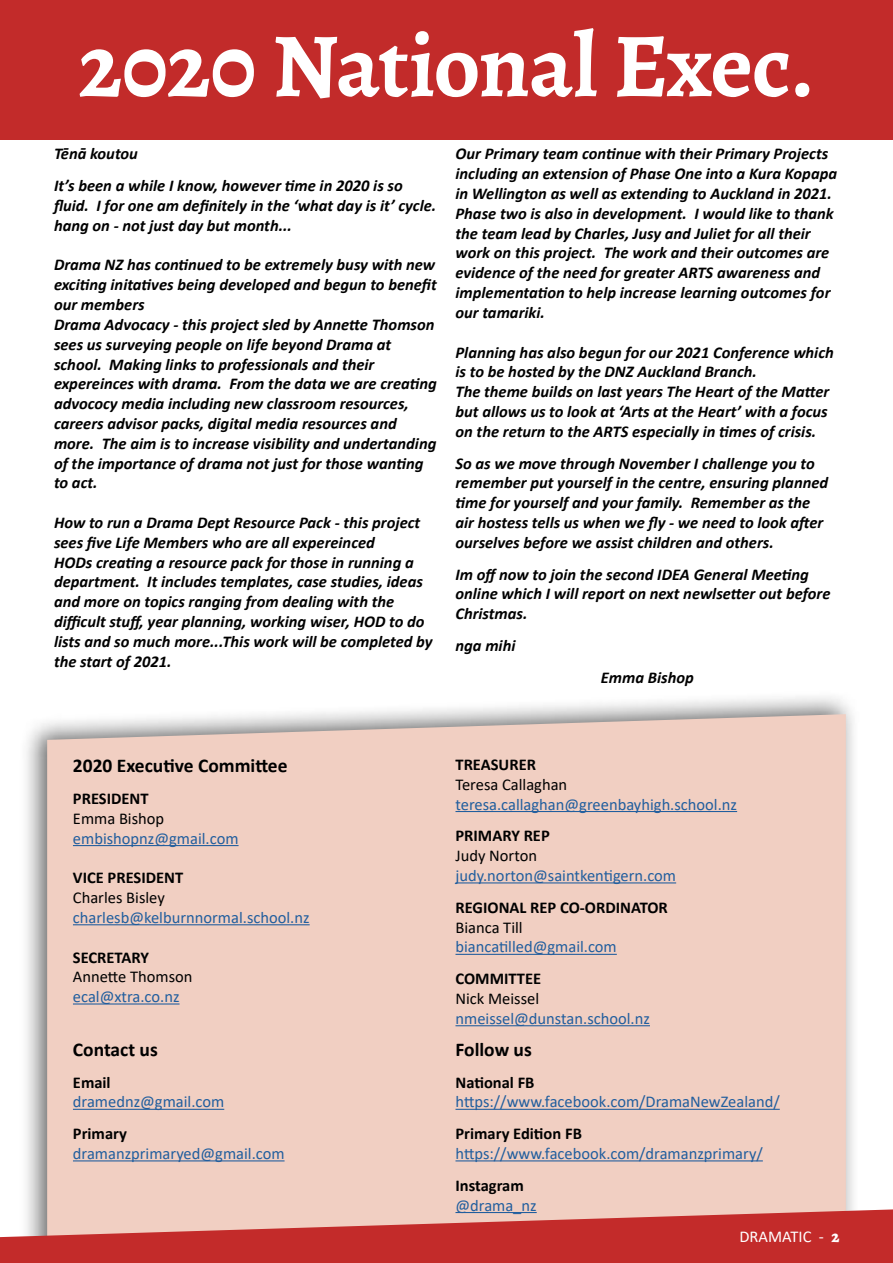
<style>
.page{position:relative;width:893px;height:1263px;background:#fff}
.page>*{position:absolute;margin:0;border:0;box-sizing:border-box;transform-origin:0 0}
.t1{font:700 91.5px "Alegreya";letter-spacing:-.015em;color:#fff}
.t2{font:700 19.5px "Calibri";color:#000}
.t3{font:italic 700 16.5px/19.8px "Calibri";color:#000}
.t4{font:16.5px "Calibri";color:#215e9e}
.t5{font:700 16.5px "Calibri";color:#000}
.t6{font:16.5px "Calibri";color:#000}
.t7{font:16.5px "Calibri";color:#fff}
.s1{font-family:"Alegreya";font-weight:800}
</style>
<div class="page">
<div style="left:0;top:0;width:893px;height:140px;background:#c22b2a"></div>
<div style="left:19px;top:690px;width:842px;height:573px;background:#000;opacity:.59"></div>
<div style="left:47px;top:714px;width:799px;height:495px;background:#f1cfc2"></div>
<hr style="left:73px;top:845px;width:166px;height:1px;background:#215e9e">
<hr style="left:73px;top:924px;width:237px;height:1px;background:#215e9e">
<hr style="left:73px;top:1003px;width:107px;height:1px;background:#215e9e">
<hr style="left:455px;top:811px;width:282px;height:1px;background:#215e9e">
<hr style="left:455px;top:882px;width:221px;height:1px;background:#215e9e">
<hr style="left:455px;top:954px;width:162px;height:1px;background:#215e9e">
<hr style="left:455px;top:1025px;width:195px;height:1px;background:#215e9e">
<hr style="left:73px;top:1109px;width:151px;height:1px;background:#215e9e">
<hr style="left:73px;top:1160px;width:212px;height:1px;background:#215e9e">
<hr style="left:455px;top:1109px;width:325px;height:1px;background:#215e9e">
<hr style="left:455px;top:1160px;width:308px;height:1px;background:#215e9e">
<svg style="left:0;top:1209px;width:893px;height:54px;fill:#c32b2a"></svg>
<h1 class="t1" style="left:78px;top:2px;width:738px">2020 National Exec.</h1>
<p class="t3" style="left:54px;top:138px;width:350px;line-height:31.8px">Tēnā koutou<br>It’s been a while I know, however time in 2020 is so</p>
<p class="t3" style="left:54px;top:195px;width:384px">fluid. I for one am definitely in the ‘what day is it’ cycle. hang on - not just day but month...</p>
<p class="t3" style="left:54px;top:255px;width:384px">Drama NZ has continued to be extremely busy with new exciting initatives being developed and begun to benefit our members<br>Drama Advocacy - this project sled by Annette Thomson sees us surveying people on life beyond Drama at school. Making links to professionals and their expereinces with drama. From the data we are creating advococy media including new classroom resources, careers advisor packs, digital media resources and more. The aim is to increase visibility and undertanding of the importance of drama not just for those wanting to act.</p>
<p class="t3" style="left:54px;top:512px;width:380px">How to run a Drama Dept Resource Pack - this project sees five Life Members who are all expereinced<br>HODs creating a resource pack for those in running a department. It includes templates, case studies, ideas and more on topics ranging from dealing with the difficult stuff, year planning, working wiser, HOD to do lists and so much more...This work will be completed by the start of 2021.</p>
<p class="t3" style="left:455px;top:144px;width:383px">Our Primary team continue with their Primary Projects including an extension of Phase One into a Kura Kopapa in Wellington as well as extending to Auckland in 2021.<br>Phase two is also in development. I would like to thank the team lead by Charles, Jusy and Juliet for all their work on this project. The work and their outcomes are evidence of the need for greater ARTS awareness and implementation to help increase learning outcomes for our tamariki.</p>
<p class="t3" style="left:455px;top:342px;width:380px">Planning has also begun for our 2021 Conference which is to be hosted by the DNZ Auckland Branch.<br>The theme builds on last years The Heart of the Matter but allows us to look at ‘Arts at the Heart’ with a focus on the return to the ARTS especially in times of crisis.</p>
<p class="t3" style="left:455px;top:453px;width:374px">So as we move through November I challenge you to remember put yourself in the centre, ensuring planned time for yourself and your family. Remember as the air hostess tells us when we fly - we need to look after ourselves before we assist children and others.</p>
<p class="t3" style="left:455px;top:564px;width:376px">Im off now to join the second IDEA General Meeting online which I will report on next newlsetter out before<br>Christmas.</p>
<p class="t3" style="left:455px;top:635px;width:61px">nga mihi</p>
<p class="t3" style="left:601px;top:667px;width:94px">Emma Bishop</p>
<p class="t2" style="left:73px;top:752px;width:216px">2020 Executive Committee</p>
<p class="t5" style="left:73px;top:787px;width:77px">PRESIDENT</p>
<p class="t6" style="left:73px;top:807px;width:93px">Emma Bishop</p>
<p class="t4" style="left:73px;top:827px;width:167px">embishopnz@gmail.com</p>
<p class="t5" style="left:73px;top:866px;width:112px">VICE PRESIDENT</p>
<p class="t6" style="left:73px;top:886px;width:93px">Charles Bisley</p>
<p class="t4" style="left:73px;top:906px;width:238px">charlesb@kelburnnormal.school.nz</p>
<p class="t5" style="left:73px;top:945px;width:78px">SECRETARY</p>
<p class="t6" style="left:73px;top:965px;width:121px">Annette Thomson</p>
<p class="t4" style="left:73px;top:985px;width:108px">ecal@xtra.co.nz</p>
<p class="t2" style="left:73px;top:1035px;width:86px">Contact us</p>
<p class="t5" style="left:73px;top:1070px;width:39px">Email</p>
<p class="t4" style="left:73px;top:1090px;width:153px">dramednz@gmail.com</p>
<p class="t5" style="left:73px;top:1122px;width:56px">Primary</p>
<p class="t4" style="left:73px;top:1142px;width:213px">dramanzprimaryed@gmail.com</p>
<p class="t5" style="left:455px;top:753px;width:82px">TREASURER</p>
<p class="t6" style="left:455px;top:773px;width:113px">Teresa Callaghan</p>
<p class="t4" style="left:455px;top:793px;width:283px">teresa.callaghan@greenbayhigh.school.nz</p>
<p class="t5" style="left:455px;top:824px;width:96px">PRIMARY REP</p>
<p class="t6" style="left:455px;top:844px;width:83px">Judy Norton</p>
<p class="t4" style="left:455px;top:864px;width:222px">judy.norton@saintkentigern.com</p>
<p class="t5" style="left:455px;top:896px;width:214px">REGIONAL REP CO-ORDINATOR</p>
<p class="t6" style="left:455px;top:916px;width:69px">Bianca Till</p>
<p class="t4" style="left:455px;top:935px;width:163px">biancatilled@gmail.com</p>
<p class="t5" style="left:455px;top:967px;width:87px">COMMITTEE</p>
<p class="t6" style="left:455px;top:987px;width:85px">Nick Meissel</p>
<p class="t4" style="left:455px;top:1007px;width:196px">nmeissel@dunstan.school.nz</p>
<p class="t2" style="left:455px;top:1035px;width:78px">Follow us</p>
<p class="t5" style="left:455px;top:1070px;width:81px">National FB</p>
<p class="t4" style="left:455px;top:1090px;width:326px">https://www.facebook.com/DramaNewZealand/</p>
<p class="t5" style="left:455px;top:1122px;width:128px">Primary Edition FB</p>
<p class="t4" style="left:455px;top:1142px;width:309px">https://www.facebook.com/dramanzprimary/</p>
<p class="t5" style="left:455px;top:1174px;width:70px">Instagram</p>
<p class="t4" style="left:455px;top:1194px;width:83px">@drama_nz</p>
<p class="t7" style="left:739px;top:1225px;width:102px">DRAMATIC - <span class="s1">2</span></p>
</div>
